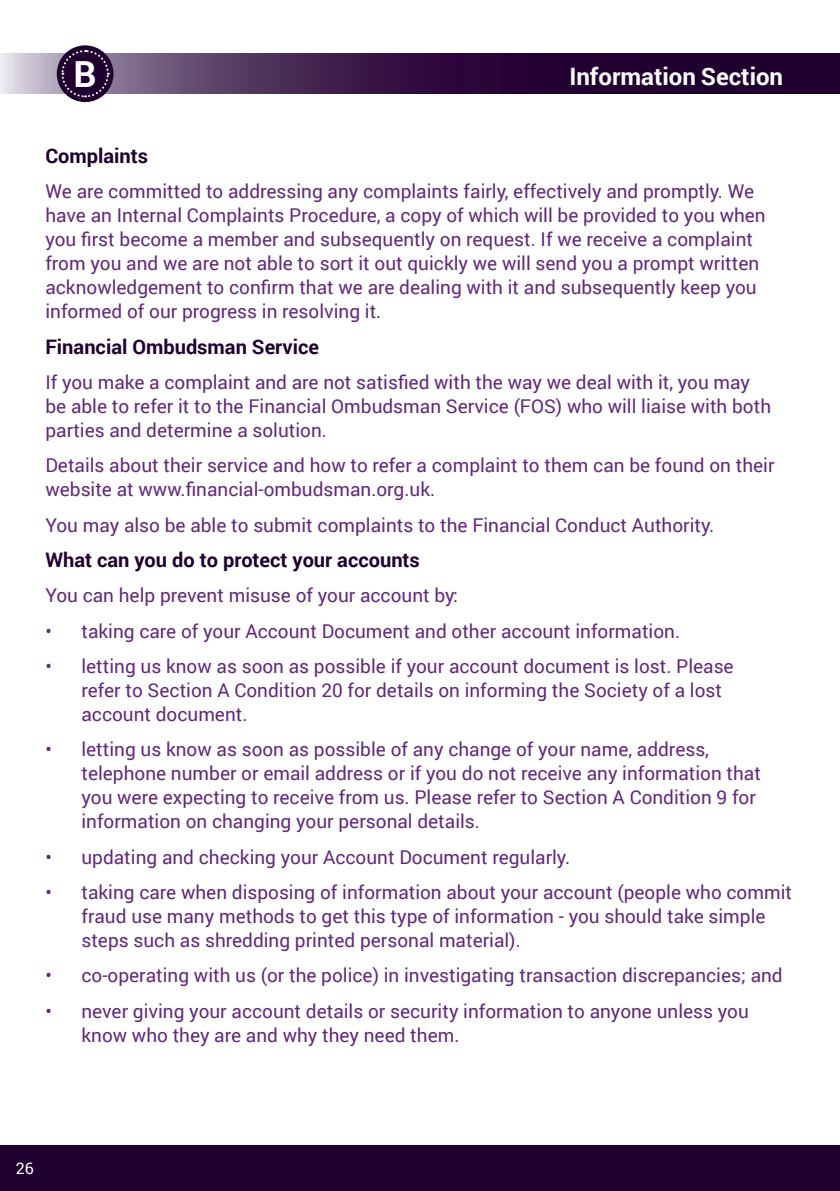
<style>
.page{position:relative;width:840px;height:1191px;background:#fff}
.page>*{position:absolute;margin:0;border:0;box-sizing:border-box;transform-origin:0 0}
.t1{font:700 36px "Roboto";color:#fff}
.t2{font:700 24px "Roboto";color:#fff}
.t3{font:700 20px "Roboto";color:#20002f}
.t4{font:19px/24px "Roboto";color:#63297c}
.t5{font:16px "Roboto";color:#fff}
</style>
<div class="page">
<div style="left:0;top:1145px;width:839px;height:46px;background:#20002f"></div>
<svg style="left:0;top:54px;width:839px;height:40px"></svg>
<div style="left:57px;top:45px;width:56px;height:57px;background:#20002f;border-radius:50%"></div>
<svg style="left:60px;top:49px;width:50px;height:49px"></svg>
<h1 class="t1" style="left:73px;top:49px;width:25px">B</h1>
<p class="t2" style="left:569px;top:59px;width:215px">Information Section</p>
<p class="t3" style="left:45px;top:141px;width:104px">Complaints</p>
<p class="t4" style="left:45px;top:179px;width:721px">We are committed to addressing any complaints fairly, effectively and promptly. We have an Internal Complaints Procedure, a copy of which will be provided to you when you first become a member and subsequently on request. If we receive a complaint from you and we are not able to sort it out quickly we will send you a prompt written acknowledgement to confirm that we are dealing with it and subsequently keep you informed of our progress in resolving it.</p>
<p class="t3" style="left:45px;top:332px;width:275px">Financial Ombudsman Service</p>
<p class="t4" style="left:45px;top:369px;width:726px">If you make a complaint and are not satisfied with the way we deal with it, you may be able to refer it to the Financial Ombudsman Service (FOS) who will liaise with both parties and determine a solution.</p>
<p class="t4" style="left:45px;top:453px;width:730px">Details about their service and how to refer a complaint to them can be found on their website at www.financial-ombudsman.org.uk.</p>
<p class="t4" style="left:45px;top:512px;width:670px">You may also be able to submit complaints to the Financial Conduct Authority.</p>
<p class="t3" style="left:45px;top:546px;width:376px">What can you do to protect your accounts</p>
<p class="t4" style="left:45px;top:583px;width:414px">You can help prevent misuse of your account by:</p>
<p class="t4" style="left:45px;top:618px;width:636px">• taking care of your Account Document and other account information.</p>
<p class="t4" style="left:81px;top:653px;width:653px;text-indent:-36px">• letting us know as soon as possible if your account document is lost. Please refer to Section A Condition 20 for details on informing the Society of a lost account document.</p>
<p class="t4" style="left:81px;top:737px;width:680px;text-indent:-36px">• letting us know as soon as possible of any change of your name, address, telephone number or email address or if you do not receive any information that you were expecting to receive from us. Please refer to Section A Condition 9 for information on changing your personal details.</p>
<p class="t4" style="left:45px;top:844px;width:526px">• updating and checking your Account Document regularly.</p>
<p class="t4" style="left:81px;top:879px;width:711px;text-indent:-36px">• taking care when disposing of information about your account (people who commit fraud use many methods to get this type of information - you should take simple steps such as shredding printed personal material).</p>
<p class="t4" style="left:45px;top:963px;width:738px">• co-operating with us (or the police) in investigating transaction discrepancies; and</p>
<p class="t4" style="left:81px;top:998px;width:668px;text-indent:-36px">• never giving your account details or security information to anyone unless you know who they are and why they need them.</p>
<p class="t5" style="left:16px;top:1157px;width:20px">26</p>
</div>
